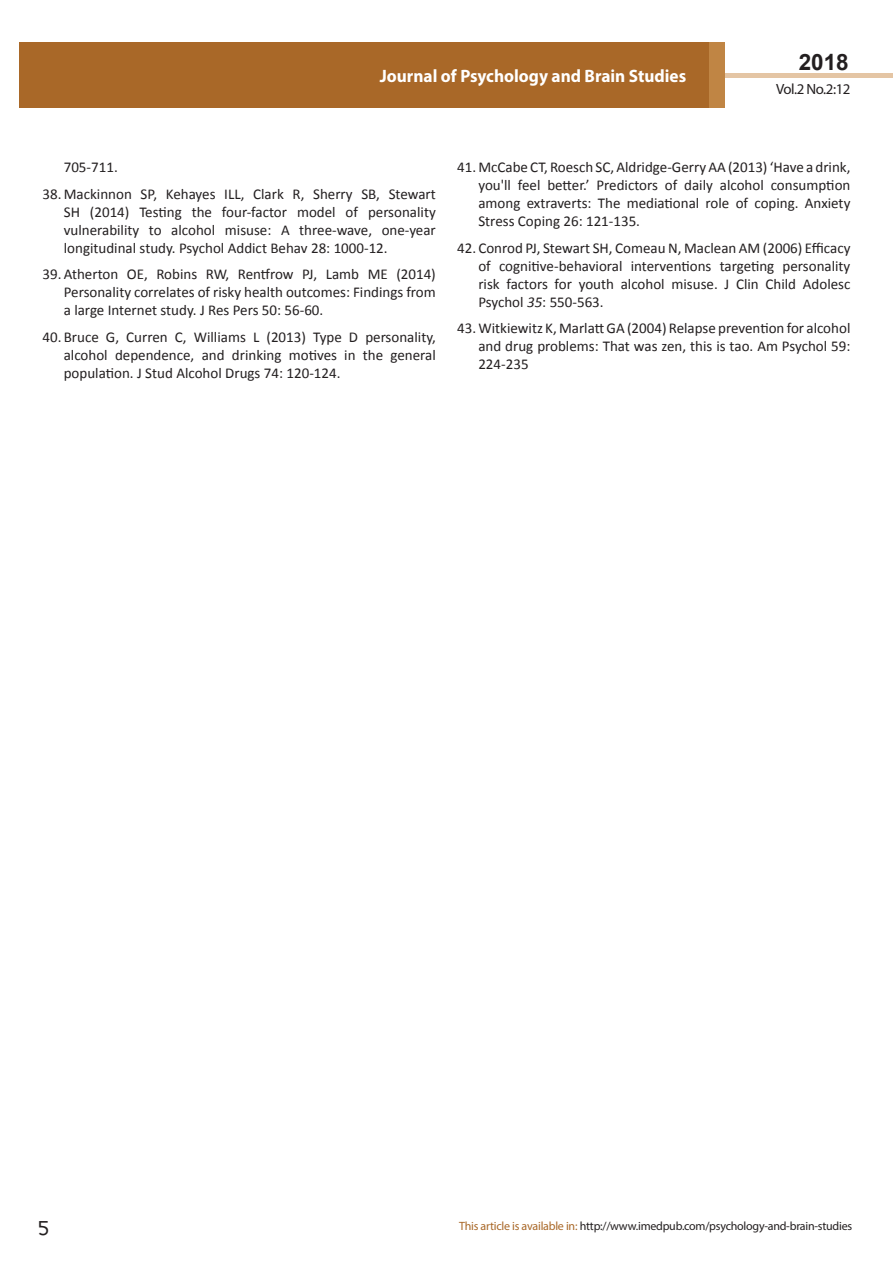
<style>
.page{position:relative;width:893px;height:1263px;background:#fff}
.page>*{position:absolute;margin:0;border:0;box-sizing:border-box;transform-origin:0 0}
.t1{font:25.5px "Tunga";color:#231f20}
.t2{font:700 22.5px "Arial";color:#231f20}
.t3{font:700 18px "Myriad Pro";color:#fff;scale:.96 1}
.t4{font:15px/18px "Calibri";color:#231f20;text-align:justify}
.t5{font:14.85px "Myriad Pro";letter-spacing:-.03em;color:#231f20}
.t6{font:12px "Myriad Pro";letter-spacing:-.02em;color:#231f20}
.s1{font-style:italic}
.s2{color:#a96828}
</style>
<div class="page">
<div style="left:725px;top:73px;width:168px;height:5px;background:#e4c5a4"></div>
<div style="left:19px;top:42px;width:690px;height:66px;background:#a96828"></div>
<div style="left:709px;top:42px;width:16px;height:66px;background:#c08544"></div>
<p class="t3" style="left:380px;top:64px;width:321px">Journal of Psychology and Brain Studies</p>
<p class="t3" style="left:585px;top:75px;width:128px">ISSN 1698-9465</p>
<h2 class="t2" style="left:799px;top:47px;width:52px">2018</h2>
<p class="t5" style="left:776px;top:80px;width:76px">Vol.2 No.2:12</p>
<p class="t4" style="left:64px;top:158px;width:55px">705-711.</p>
<p class="t4" style="left:64px;top:185px;width:374px;text-indent:-21px">38. Mackinnon SP, Kehayes ILL, Clark R, Sherry SB, Stewart SH (2014) Testing the four-factor model of personality vulnerability to alcohol misuse: A three-wave, one-year longitudinal study. Psychol Addict Behav 28: 1000-12.</p>
<p class="t4" style="left:64px;top:265px;width:374px;text-indent:-21px">39. Atherton OE, Robins RW, Rentfrow PJ, Lamb ME (2014)<br>Personality correlates of risky health outcomes: Findings from a large Internet study. J Res Pers 50: 56-60.</p>
<p class="t4" style="left:64px;top:328px;width:374px;text-indent:-21px">40. Bruce G, Curren C, Williams L (2013) Type D personality, alcohol dependence, and drinking motives in the general population. J Stud Alcohol Drugs 74: 120-124.</p>
<p class="t4" style="left:478px;top:158px;width:374px;text-indent:-21px">41. McCabe CT, Roesch SC, Aldridge-Gerry AA (2013) ‘Have a drink, you'll feel better.’ Predictors of daily alcohol consumption among extraverts: The mediational role of coping. Anxiety Stress Coping 26: 121-135.</p>
<p class="t4" style="left:478px;top:239px;width:374px;text-indent:-21px">42. Conrod PJ, Stewart SH, Comeau N, Maclean AM (2006) Efficacy of cognitive-behavioral interventions targeting personality risk factors for youth alcohol misuse. J Clin Child Adolesc Psychol <span class="s1">35</span>: 550-563.</p>
<p class="t4" style="left:478px;top:319px;width:374px;text-indent:-21px">43. Witkiewitz K, Marlatt GA (2004) Relapse prevention for alcohol and drug problems: That was zen, this is tao. Am Psychol 59:<br>224-235</p>
<h1 class="t1" style="left:38px;top:1211px;width:13px">5</h1>
<p class="t6" style="left:459px;top:1219px;width:394px"><span class="s2">This article is available in:</span> http://www.imedpub.com/psychology-and-brain-studies</p>
</div>
